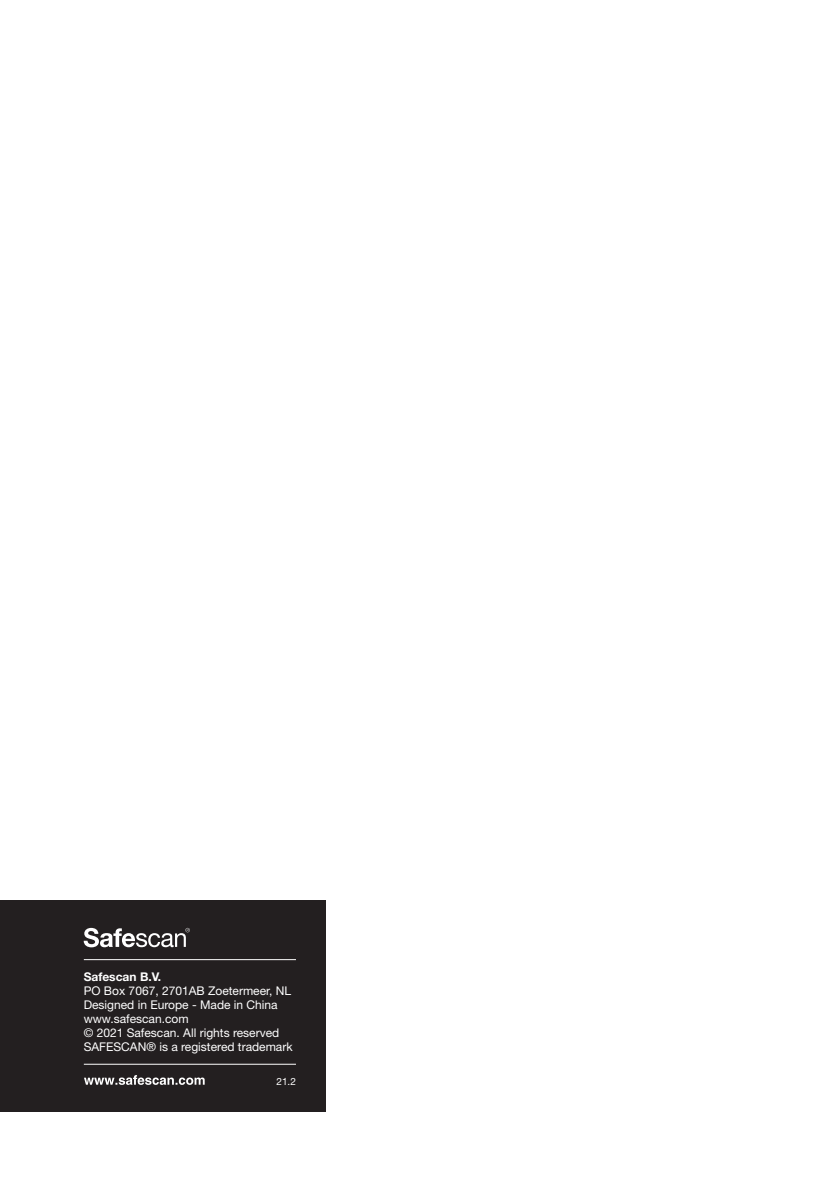
<style>
.page{position:relative;width:840px;height:1191px;background:#fff}
.page>*{position:absolute;margin:0;border:0;box-sizing:border-box;transform-origin:0 0}
.Bodytekst_intro_blok{font:12px "Helvetica Neue LT Std";color:#fff}
.Bodytekst_intro_blok-2{font:700 12px "Helvetica Neue LT Std";color:#fff}
.Bodytekst_intro_blok-3{font:10px "Helvetica Neue LT Std";color:#fff}
</style>
<div class="page">
<div style="left:0;top:900px;width:325px;height:212px;background:#231f20"></div>
<hr style="left:84px;top:959px;width:212px;height:1px;background:#fff">
<hr style="left:84px;top:1064px;width:212px;height:1px;background:#fff">
<svg style="left:84px;top:1075px;width:120px;height:9px"></svg>
<svg style="left:84px;top:928px;width:106px;height:19px"></svg>
<p class="Bodytekst_intro_blok-2" style="left:84px;top:968px;width:79px">Safescan B.V.</p>
<p class="Bodytekst_intro_blok" style="left:84px;top:983px;width:209px">PO Box 7067, 2701AB Zoetermeer, NL</p>
<p class="Bodytekst_intro_blok" style="left:84px;top:997px;width:195px">Designed in Europe - Made in China</p>
<p class="Bodytekst_intro_blok" style="left:84px;top:1011px;width:106px">www.safescan.com</p>
<p class="Bodytekst_intro_blok" style="left:84px;top:1025px;width:197px">© 2021 Safescan. All rights reserved</p>
<p class="Bodytekst_intro_blok" style="left:84px;top:1039px;width:210px">SAFESCAN® is a registered trademark</p>
<p class="Bodytekst_intro_blok-3" style="left:276px;top:1075px;width:21px">21.2</p>
</div>
